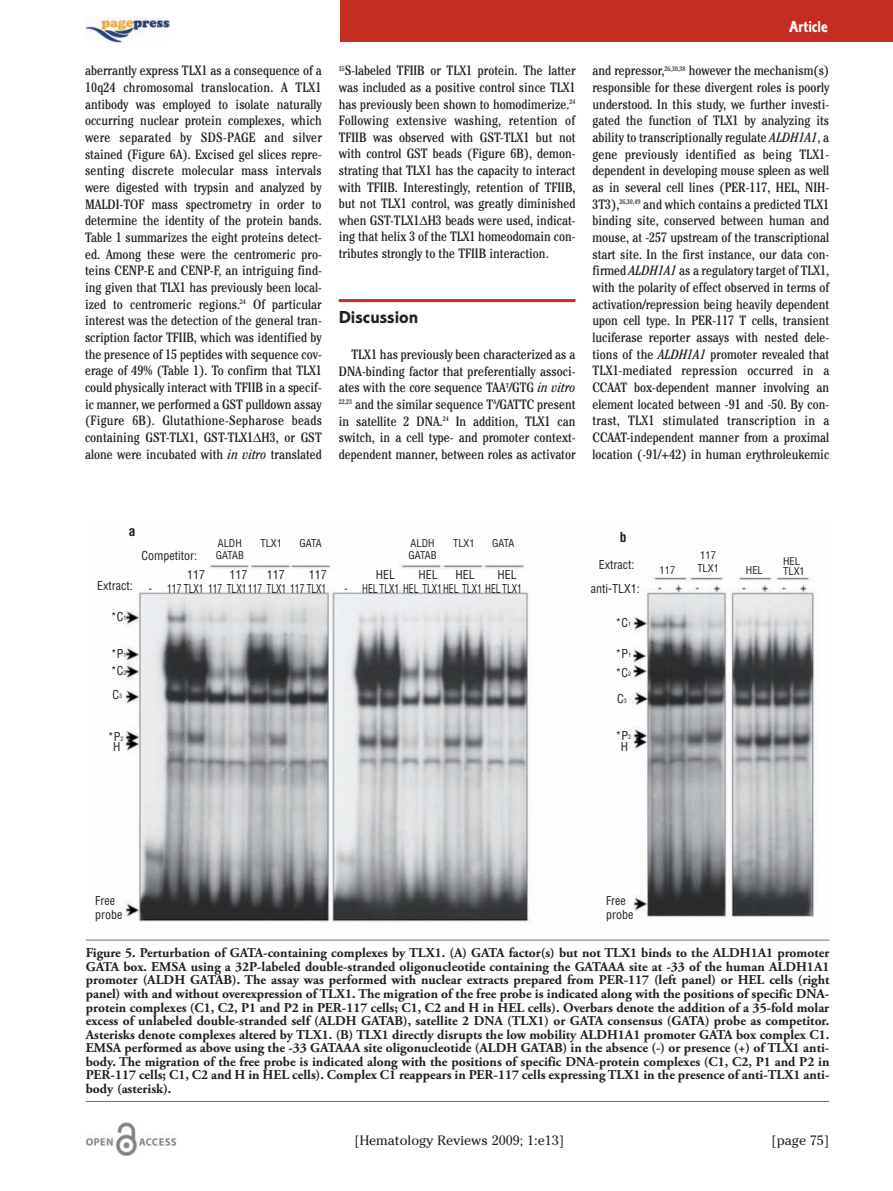
<style>
.page{position:relative;width:893px;height:1191px;background:#fff}
.page>*{position:absolute;margin:0;border:0;box-sizing:border-box;transform-origin:0 0}
.t1{font:18px "Corinthian Bold Plain";color:#231f20}
.t2{font:16.5px "Corinthian Bold Condensed Plain";color:#fff}
.t3{font:condensed 13.5px/16.6px "Cheltenham";color:#231f20;text-align:justify}
.t4{font:700 13.5px/13.5px "Adobe Garamond Pro";color:#231f20;text-align:justify}
.t5{font:13.5px "Cheltenham";color:#231f20}
.t6{font:700 condensed 13.5px "Helvetica";color:#231f20}
.t7{font:condensed 12px/14.4px "Helvetica";color:#231f20}
.t8{font:condensed 12px "Helvetica";color:#231f20;scale:.8 1}
.t9{font:condensed 10.5px/12.6px "Helvetica";color:#231f20}
.s1{font-style:italic}
.s2{font-size:6px}
</style>
<div class="page">
<hr style="left:339px;top:299px;width:236px;height:3px;background:#c42e21">
<div style="left:340px;top:0;width:553px;height:42px;background:#c42e21"></div>
<img style="left:86px;top:1123px;width:91px;height:33px">
<img style="left:85px;top:17px;width:85px;height:26px">
<img style="left:87px;top:564px;width:742px;height:377px">
<hr style="left:86px;top:939px;width:743px;height:1px;background:#6c6d70">
<hr style="left:86px;top:1101px;width:743px;height:1px;background:#6c6d70">
<p class="t3" style="left:85px;top:64px;width:238px">aberrantly express TLX1 as a consequence of a 10q24 chromosomal translocation. A TLX1 antibody was employed to isolate naturally occurring nuclear protein complexes, which were separated by SDS-PAGE and silver stained (Figure 6A). Excised gel slices repre&shy;senting discrete molecular mass intervals were digested with trypsin and analyzed by MALDI-TOF mass spectrometry in order to determine the identity of the protein bands.<br>Table 1 summarizes the eight proteins detect&shy;ed. Among these were the centromeric pro&shy;teins CENP-E and CENP-F, an intriguing find&shy;ing given that TLX1 has previously been local&shy;ized to centromeric regions.<sup>24</sup> Of particular interest was the detection of the general tran&shy;scription factor TFIIB, which was identified by the presence of 15 peptides with sequence cov&shy;erage of 49% (Table 1). To confirm that TLX1 could physically interact with TFIIB in a specif&shy;ic manner, we performed a GST pulldown assay (Figure 6B). Glutathione-Sepharose beads containing GST-TLX1, GST-TLX1∆H3, or GST alone were incubated with <span class="s1">in vitro</span> translated</p>
<p class="t3" style="left:339px;top:64px;width:238px"><sup>35</sup>S-labeled TFIIB or TLX1 protein. The latter was included as a positive control since TLX1 has previously been shown to homodimerize.<sup>24<br></sup>Following extensive washing, retention of TFIIB was observed with GST-TLX1 but not with control GST beads (Figure 6B), demon&shy;strating that TLX1 has the capacity to interact with TFIIB. Interestingly, retention of TFIIB, but not TLX1 control, was greatly diminished when GST-TLX1∆H3 beads were used, indicat&shy;ing that helix 3 of the TLX1 homeodomain con&shy;tributes strongly to the TFIIB interaction.</p>
<h1 class="t1" style="left:339px;top:311px;width:81px">Discussion</h1>
<p class="t3" style="left:339px;top:347px;width:238px;text-indent:13px">TLX1 has previously been characterized as a DNA-binding factor that preferentially associ&shy;ates with the core sequence TAA<sup>T</sup>/GTG <span class="s1">in vitro </span><sup>22,23</sup> and the similar sequence T<sup>A</sup>/GATTC present in satellite 2 DNA.<sup>24</sup> In addition, TLX1 can switch, in a cell type- and promoter context&shy;dependent manner, between roles as activator</p>
<p class="t2" style="left:789px;top:21px;width:40px">Article</p>
<p class="t3" style="left:592px;top:64px;width:238px">and repressor,<sup>26,30,38</sup> however the mechanism(s) responsible for these divergent roles is poorly understood. In this study, we further investi&shy;gated the function of TLX1 by analyzing its ability to transcriptionally regulate <span class="s1">ALDH1A1</span>, a gene previously identified as being TLX1- dependent in developing mouse spleen as well as in several cell lines (PER-117, HEL, NIH-3T3),<sup>26,30,49</sup> and which contains a predicted TLX1 binding site, conserved between human and mouse, at -257 upstream of the transcriptional start site. In the first instance, our data con&shy;firmed <span class="s1">ALDH1A1</span> as a regulatory target of TLX1, with the polarity of effect observed in terms of activation/repression being heavily dependent upon cell type. In PER-117 T cells, transient luciferase reporter assays with nested dele&shy;tions of the <span class="s1">ALDH1A1</span> promoter revealed that TLX1-mediated repression occurred in a CCAAT box-dependent manner involving an element located between -91 and -50. By con&shy;trast, TLX1 stimulated transcription in a CCAAT-independent manner from a proximal location (-91/+42) in human erythroleukemic</p>
<p class="t6" style="left:129px;top:523px;width:8px">a</p>
<p class="t6" style="left:620px;top:529px;width:8px">b</p>
<p class="t7" style="left:187px;top:567px;width:19px">117</p>
<p class="t9" style="left:660px;top:564px;width:17px">117</p>
<p class="t9" style="left:746px;top:564px;width:18px">HEL</p>
<p class="t9" style="left:783px;top:556px;width:23px;line-height:10.5px">HEL<br>TLX1</p>
<p class="t9" style="left:216px;top:537px;width:30px">ALDH<br>GATAB</p>
<p class="t9" style="left:260px;top:537px;width:23px">TLX1</p>
<p class="t9" style="left:299px;top:537px;width:24px">GATA</p>
<p class="t9" style="left:408px;top:537px;width:30px">ALDH<br>GATAB</p>
<p class="t9" style="left:453px;top:537px;width:23px">TLX1</p>
<p class="t9" style="left:492px;top:537px;width:24px">GATA</p>
<p class="t7" style="left:142px;top:549px;width:57px">Competitor:</p>
<p class="t9" style="left:697px;top:549px;width:23px">117<br>TLX1</p>
<p class="t7" style="left:599px;top:557px;width:37px">Extract:</p>
<p class="t7" style="left:267px;top:567px;width:19px">117</p>
<p class="t7" style="left:309px;top:567px;width:19px">117</p>
<p class="t8" style="left:149px;top:581px;width:223px">- 117 TLX1 117 TLX1 117 TLX1 117 TLX1</p>
<p class="t7" style="left:230px;top:567px;width:19px">117</p>
<p class="t7" style="left:376px;top:567px;width:21px">HEL</p>
<p class="t7" style="left:418px;top:567px;width:21px">HEL</p>
<p class="t7" style="left:455px;top:567px;width:21px">HEL</p>
<p class="t7" style="left:498px;top:567px;width:21px">HEL</p>
<p class="t8" style="left:344px;top:581px;width:223px">- HEL TLX1 HEL TLX1HEL TLX1 HEL TLX1</p>
<p class="t7" style="left:97px;top:579px;width:37px">Extract:</p>
<p class="t7" style="left:591px;top:582px;width:50px">anti-TLX1:</p>
<p class="t7" style="left:111px;top:609px;width:17px">*C<span class="s2">1</span></p>
<p class="t7" style="left:111px;top:646px;width:17px">*P<span class="s2">1</span></p>
<p class="t7" style="left:111px;top:659px;width:17px;line-height:23.7px">*C<span class="s2">2<br></span>C<span class="s2">3</span></p>
<p class="t7" style="left:108px;top:732px;width:17px;line-height:10.1px;text-align:center">*P<span class="s2">2<br></span>H</p>
<p class="t7" style="left:615px;top:615px;width:17px">*C<span class="s2">1</span></p>
<p class="t7" style="left:615px;top:646px;width:17px">*P<span class="s2">1</span></p>
<p class="t7" style="left:615px;top:665px;width:17px">*C<span class="s2">2</span></p>
<p class="t7" style="left:617px;top:692px;width:11px">C<span class="s2">3</span></p>
<p class="t7" style="left:615px;top:730px;width:17px;line-height:11.4px;text-align:center">*P<span class="s2">2<br></span>H</p>
<p class="t7" style="left:95px;top:893px;width:29px">Free probe</p>
<p class="t7" style="left:606px;top:893px;width:29px">Free probe</p>
<p class="t4" style="left:86px;top:947px;width:745px">Figure 5. Perturbation of GATA-containing complexes by TLX1. (A) GATA factor(s) but not TLX1 binds to the ALDH1A1 promoter GATA box. EMSA using a 32P-labeled double-stranded oligonucleotide containing the GATAAA site at -33 of the human ALDH1A1 promoter (ALDH GATAB). The assay was performed with nuclear extracts prepared from PER-117 (left panel) or HEL cells (right panel) with and without overexpression of TLX1. The migration of the free probe is indicated along with the positions of specific DNA&shy;protein complexes (C1, C2, P1 and P2 in PER-117 cells; C1, C2 and H in HEL cells). Overbars denote the addition of a 35-fold molar excess of unlabeled double-stranded self (ALDH GATAB), satellite 2 DNA (TLX1) or GATA consensus (GATA) probe as competitor.<br>Asterisks denote complexes altered by TLX1. (B) TLX1 directly disrupts the low mobility ALDH1A1 promoter GATA box complex C1.<br>EMSA performed as above using the -33 GATAAA site oligonucleotide (ALDH GATAB) in the absence (-) or presence (+) of TLX1 anti&shy;body. The migration of the free probe is indicated along with the positions of specific DNA-protein complexes (C1, C2, P1 and P2 in PER-117 cells; C1, C2 and H in HEL cells). Complex C1 reappears in PER-117 cells expressing TLX1 in the presence of anti-TLX1 anti&shy;body (asterisk).</p>
<p class="t5" style="left:354px;top:1132px;width:211px">[Hematology Reviews 2009; 1:e13]</p>
<p class="t5" style="left:771px;top:1132px;width:59px">[page 75]</p>
</div>
